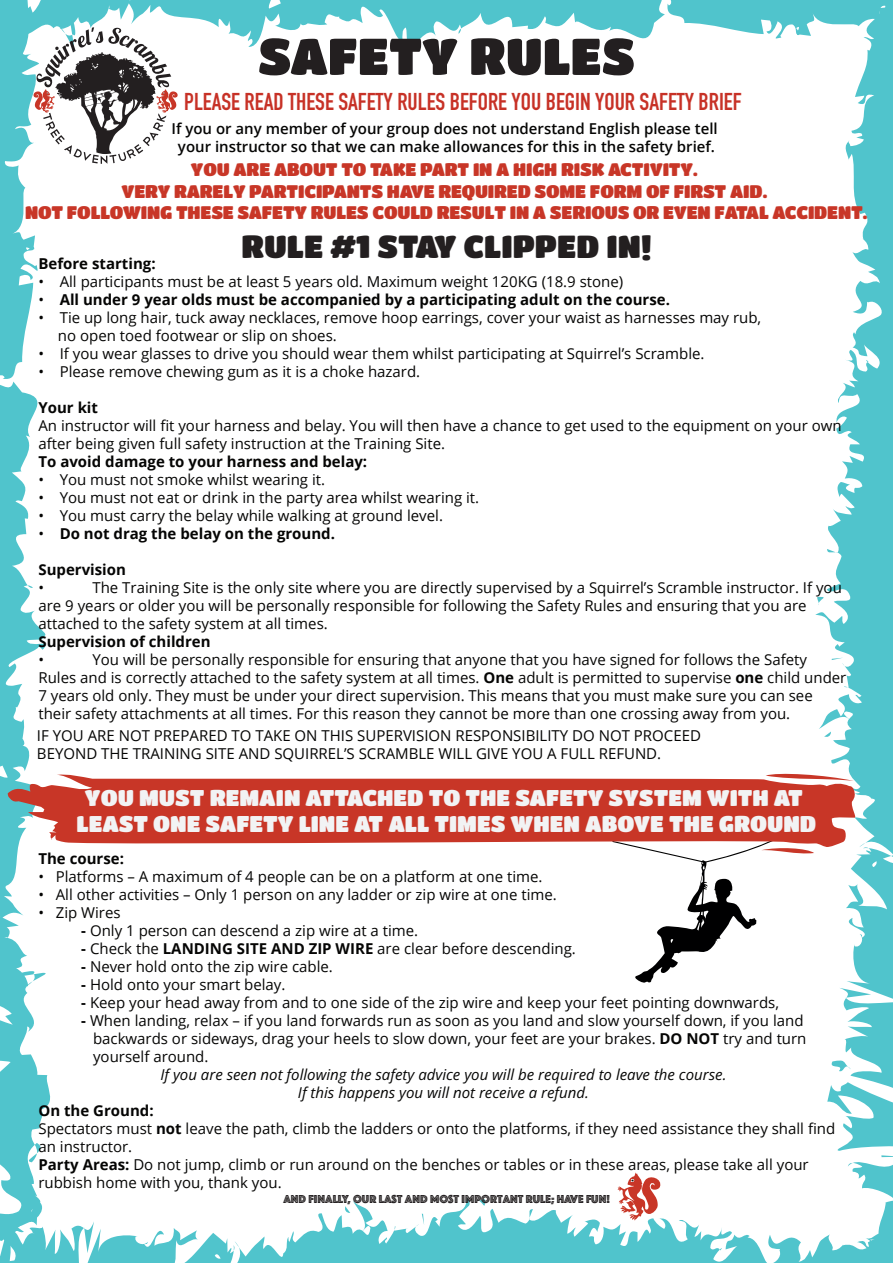
<style>
.page{position:relative;width:893px;height:1263px;background:#fff}
.page>*{position:absolute;margin:0;border:0;box-sizing:border-box;transform-origin:0 0}
.t1{font:51px "Titan One";color:#231f20}
.t2{font:31.5px "Titan One";color:#231f20}
.t3{font:700 24px "DIN Condensed";color:#c73126}
.t4{font:22.5px/26.5px "Titan One";color:#f2f3f4;text-align:center}
.t5{font:18px/21.6px "Titan One";letter-spacing:-.01em;color:#c83627;text-align:center}
.t6{font:15px/18px "Open Sans";color:#050504}
.t7{font:700 15px "Open Sans";color:#050504}
.t8{font:600 15px/18px "Open Sans";color:#050504;text-align:center}
.t9{font:italic 15px/18px "Open Sans";color:#050504;text-align:center}
.t10{font:12px "Phosphate Inline";color:#231f20}
.s1{font-weight:400}
.s2{font-weight:700}
</style>
<div class="page">
<svg style="left:815px;top:61px;width:78px;height:1136px"></svg>
<svg style="left:859px;top:843px;width:9px;height:5px"></svg>
<svg style="left:827px;top:549px;width:10px;height:5px"></svg>
<svg style="left:848px;top:1163px;width:5px;height:3px"></svg>
<svg style="left:881px;top:1155px;width:12px;height:2px"></svg>
<svg style="left:828px;top:1059px;width:23px;height:14px"></svg>
<svg style="left:824px;top:731px;width:7px;height:6px"></svg>
<svg style="left:832px;top:658px;width:12px;height:8px"></svg>
<svg style="left:817px;top:596px;width:15px;height:9px"></svg>
<svg style="left:0;top:61px;width:51px;height:1136px"></svg>
<svg style="left:0;top:0;width:893px;height:61px"></svg>
<svg style="left:0;top:1197px;width:893px;height:66px"></svg>
<svg style="left:234px;top:1241px;width:5px;height:9px"></svg>
<svg style="left:528px;top:1209px;width:5px;height:10px"></svg>
<svg style="left:9px;top:1210px;width:41px;height:37px"></svg>
<svg style="left:345px;top:1206px;width:5px;height:7px"></svg>
<svg style="left:416px;top:1213px;width:8px;height:13px"></svg>
<svg style="left:477px;top:1199px;width:8px;height:15px"></svg>
<svg style="left:32px;top:27px;width:147px;height:137px"></svg>
<svg style="left:617px;top:1172px;width:46px;height:48px"></svg>
<svg style="left:635px;top:848px;width:179px;height:135px"></svg>
<svg style="left:782px;top:772px;width:72px;height:2px"></svg>
<svg style="left:8px;top:774px;width:849px;height:74px;background:#ce5a4e"></svg>
<h1 class="t1" style="left:258px;top:25px;width:378px">SAFETY RULES</h1>
<h3 class="t3" style="left:184px;top:85px;width:559px">PLEASE READ THESE SAFETY RULES BEFORE YOU BEGIN YOUR SAFETY BRIEF</h3>
<p class="t8" style="left:171px;top:119px;width:548px">If you or any member of your group does not understand English please tell your instructor so that we can make allowances for this in the safety brief.</p>
<p class="t5" style="left:25px;top:158px;width:844px">YOU ARE ABOUT TO TAKE PART IN A HIGH RISK ACTIVITY.<br>VERY RARELY PARTICIPANTS HAVE REQUIRED SOME FORM OF FIRST AID.<br>NOT FOLLOWING THESE SAFETY RULES COULD RESULT IN A SERIOUS OR EVEN FATAL ACCIDENT.</p>
<h2 class="t2" style="left:242px;top:227px;width:411px">RULE #1 STAY CLIPPED IN!</h2>
<p class="t7" style="left:38px;top:253px;width:119px">Before starting:</p>
<p class="t6" style="left:38px;top:273px;width:586px">• All participants must be at least 5 years old. Maximum weight 120KG (18.9 stone)</p>
<p class="t7" style="left:38px;top:289px;width:633px"><span class="s1">•</span> All under 9 year olds must be accompanied by a participating adult on the course.</p>
<p class="t6" style="left:58px;top:309px;width:705px;text-indent:-20px">• Tie up long hair, tuck away necklaces, remove hoop earrings, cover your waist as harnesses may rub, no open toed footwear or slip on shoes.</p>
<p class="t6" style="left:38px;top:345px;width:668px">• If you wear glasses to drive you should wear them whilst participating at Squirrel’s Scramble.</p>
<p class="t6" style="left:38px;top:363px;width:383px">• Please remove chewing gum as it is a choke hazard.</p>
<p class="t7" style="left:38px;top:397px;width:61px">Your kit</p>
<p class="t6" style="left:38px;top:417px;width:805px">An instructor will fit your harness and belay. You will then have a chance to get used to the equipment on your own after being given full safety instruction at the Training Site.</p>
<p class="t7" style="left:38px;top:451px;width:330px">To avoid damage to your harness and belay:</p>
<p class="t6" style="left:38px;top:471px;width:288px">• You must not smoke whilst wearing it.</p>
<p class="t6" style="left:38px;top:489px;width:442px">• You must not eat or drink in the party area whilst wearing it.</p>
<p class="t6" style="left:38px;top:507px;width:406px">• You must carry the belay while walking at ground level.</p>
<p class="t7" style="left:38px;top:523px;width:298px"><span class="s1">•</span> Do not drag the belay on the ground.</p>
<p class="t7" style="left:38px;top:559px;width:89px">Supervision</p>
<p class="t6" style="left:38px;top:579px;width:7px">•</p>
<p class="t6" style="left:38px;top:579px;width:805px;text-indent:54px">The Training Site is the only site where you are directly supervised by a Squirrel’s Scramble instructor. If you are 9 years or older you will be personally responsible for following the Safety Rules and ensuring that you are attached to the safety system at all times.</p>
<p class="t7" style="left:38px;top:631px;width:174px">Supervision of children</p>
<p class="t6" style="left:38px;top:651px;width:7px">•</p>
<p class="t6" style="left:38px;top:651px;width:809px;text-indent:54px">You will be personally responsible for ensuring that anyone that you have signed for follows the Safety Rules and is correctly attached to the safety system at all times. <span class="s2">One</span> adult is permitted to supervise <span class="s2">one</span> child under 7 years old only. They must be under your direct supervision. This means that you must make sure you can see their safety attachments at all times. For this reason they cannot be more than one crossing away from you.</p>
<p class="t6" style="left:37px;top:726px;width:665px">IF YOU ARE NOT PREPARED TO TAKE ON THIS SUPERVISION RESPONSIBILITY DO NOT PROCEED<br>BEYOND THE TRAINING SITE AND SQUIRREL’S SCRAMBLE WILL GIVE YOU A FULL REFUND.</p>
<h3 class="t4" style="left:77px;top:784px;width:741px">YOU MUST REMAIN ATTACHED TO THE SAFETY SYSTEM WITH AT<br>LEAST ONE SAFETY LINE AT ALL TIMES WHEN ABOVE THE GROUND</h3>
<p class="t7" style="left:38px;top:847px;width:87px">The course:</p>
<p class="t6" style="left:38px;top:867px;width:506px">• Platforms – A maximum of 4 people can be on a platform at one time.</p>
<p class="t6" style="left:38px;top:885px;width:520px">• All other activities – Only 1 person on any ladder or zip wire at one time.</p>
<p class="t6" style="left:38px;top:903px;width:84px">• Zip Wires</p>
<p class="t6" style="left:81px;top:921px;width:338px"><span class="s2">-</span> Only 1 person can descend a zip wire at a time.</p>
<p class="t6" style="left:81px;top:939px;width:496px"><span class="s2">-</span> Check the <span class="s2">LANDING SITE AND ZIP WIRE</span> are clear before descending.</p>
<p class="t6" style="left:81px;top:957px;width:253px"><span class="s2">-</span> Never hold onto the zip wire cable.</p>
<p class="t6" style="left:81px;top:975px;width:206px"><span class="s2">-</span> Hold onto your smart belay.</p>
<p class="t6" style="left:81px;top:993px;width:699px"><span class="s2">-</span> Keep your head away from and to one side of the zip wire and keep your feet pointing downwards,</p>
<p class="t6" style="left:93px;top:1011px;width:715px;text-indent:-12px"><span class="s2">-</span> When landing, relax – if you land forwards run as soon as you land and slow yourself down, if you land backwards or sideways, drag your heels to slow down, your feet are your brakes. <span class="s2">DO NOT</span> try and turn yourself around.</p>
<p class="t9" style="left:160px;top:1064px;width:568px">If you are seen not following the safety advice you will be required to leave the course.<br>If this happens you will not receive a refund.</p>
<p class="t6" style="left:38px;top:1101px;width:798px"><span class="s2">On the Ground:<br></span>Spectators must <span class="s2">not</span> leave the path, climb the ladders or onto the platforms, if they need assistance they shall find an instructor.<br><span class="s2">Party Areas:</span> Do not jump, climb or run around on the benches or tables or in these areas, please take all your rubbish home with you, thank you.</p>
<p class="t10" style="left:283px;top:1190px;width:328px">AND FINALLY, OUR LAST AND MOST IMPORTANT RULE; HAVE FUN!</p>
</div>
